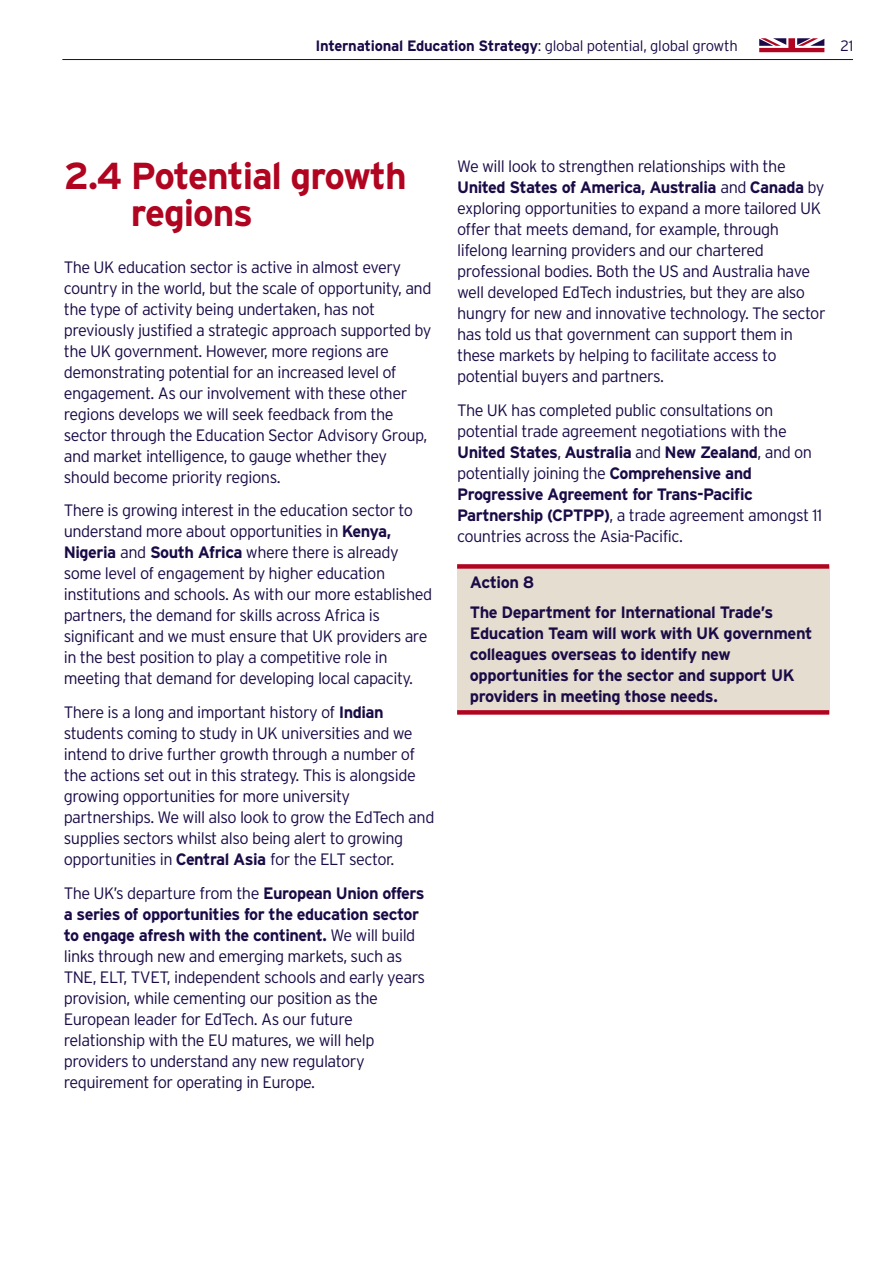
<style>
.page{position:relative;width:893px;height:1263px;background:#fff}
.page>*{position:absolute;margin:0;border:0;box-sizing:border-box;transform-origin:0 0}
.t1{font:700 37.5px/37.5px "Interstate";letter-spacing:-.03em;color:#b00420}
.Body_Copy_11pt{font:300 16.5px/21px "Interstate";letter-spacing:-.03em;color:#1a0b46}
.Body_Shaded_Red_Bo{font:700 16.5px/21px "Interstate";letter-spacing:-.03em;color:#1a0b46}
.Body_Red_Shaded{font:700 16.5px "Interstate";letter-spacing:-.03em;color:#1a0b46}
.t2{font:700 15px "Interstate";letter-spacing:-.02em;color:#1a0b46}
.t3{font:300 15px "Interstate";color:#1a0b46}
.s1{font-weight:300}
.s2{font-weight:700}
</style>
<div class="page">
<svg style="left:759px;top:38px;width:65px;height:14px"></svg>
<hr style="left:62px;top:59px;width:791px;height:1px;background:#1a0b46">
<div style="left:457px;top:566px;width:372px;height:147px;background:#e4ddd0"></div>
<div style="left:457px;top:564px;width:372px;height:5px;background:#b00420"></div>
<div style="left:457px;top:710px;width:372px;height:5px;background:#b00420"></div>
<p class="t2" style="left:316px;top:38px;width:424px">International Education Strategy<span class="s1">: global potential, global growth</span></p>
<p class="t3" style="left:840px;top:38px;width:14px">21</p>
<h2 class="t1" style="left:131px;top:156px;width:277px;text-indent:-67px">2.4 Potential growth regions</h2>
<p class="Body_Copy_11pt" style="left:64px;top:256px;width:369px">The UK education sector is active in almost every country in the world, but the scale of opportunity, and the type of activity being undertaken, has not previously justified a strategic approach supported by the UK government. However, more regions are demonstrating potential for an increased level of engagement. As our involvement with these other regions develops we will seek feedback from the sector through the Education Sector Advisory Group, and market intelligence, to gauge whether they should become priority regions.</p>
<p class="Body_Copy_11pt" style="left:64px;top:500px;width:370px">There is growing interest in the education sector to understand more about opportunities in <span class="s2">Kenya, Nigeria</span> and <span class="s2">South Africa</span> where there is already some level of engagement by higher education institutions and schools. As with our more established partners, the demand for skills across Africa is significant and we must ensure that UK providers are in the best position to play a competitive role in meeting that demand for developing local capacity.</p>
<p class="Body_Copy_11pt" style="left:64px;top:702px;width:372px">There is a long and important history of <span class="s2">Indian </span>students coming to study in UK universities and we intend to drive further growth through a number of the actions set out in this strategy. This is alongside growing opportunities for more university partnerships. We will also look to grow the EdTech and supplies sectors whilst also being alert to growing opportunities in <span class="s2">Central Asia</span> for the ELT sector.</p>
<p class="Body_Copy_11pt" style="left:64px;top:882px;width:363px">The UK’s departure from the <span class="s2">European Union offers a series of opportunities for the education sector to engage afresh with the continent.</span> We will build links through new and emerging markets, such as TNE, ELT, TVET, independent schools and early years provision, while cementing our position as the European leader for EdTech. As our future relationship with the EU matures, we will help providers to understand any new regulatory requirement for operating in Europe.</p>
<p class="Body_Copy_11pt" style="left:457px;top:155px;width:370px">We will look to strengthen relationships with the <span class="s2">United States of America, Australia</span> and <span class="s2">Canada</span> by exploring opportunities to expand a more tailored UK offer that meets demand, for example, through lifelong learning providers and our chartered professional bodies. Both the US and Australia have well developed EdTech industries, but they are also hungry for new and innovative technology. The sector has told us that government can support them in these markets by helping to facilitate access to potential buyers and partners.</p>
<p class="Body_Copy_11pt" style="left:457px;top:399px;width:366px">The UK has completed public consultations on potential trade agreement negotiations with the <span class="s2">United States</span>, <span class="s2">Australia</span> and <span class="s2">New Zealand</span>, and on potentially joining the <span class="s2">Comprehensive and Progressive Agreement for Trans-Pacific Partnership (CPTPP)</span>, a trade agreement amongst 11 countries across the Asia-Pacific.</p>
<p class="Body_Red_Shaded" style="left:470px;top:573px;width:66px">Action 8</p>
<p class="Body_Shaded_Red_Bo" style="left:470px;top:601px;width:344px">The Department for International Trade’s Education Team will work with UK government colleagues overseas to identify new opportunities for the sector and support UK providers in meeting those needs.</p>
</div>
